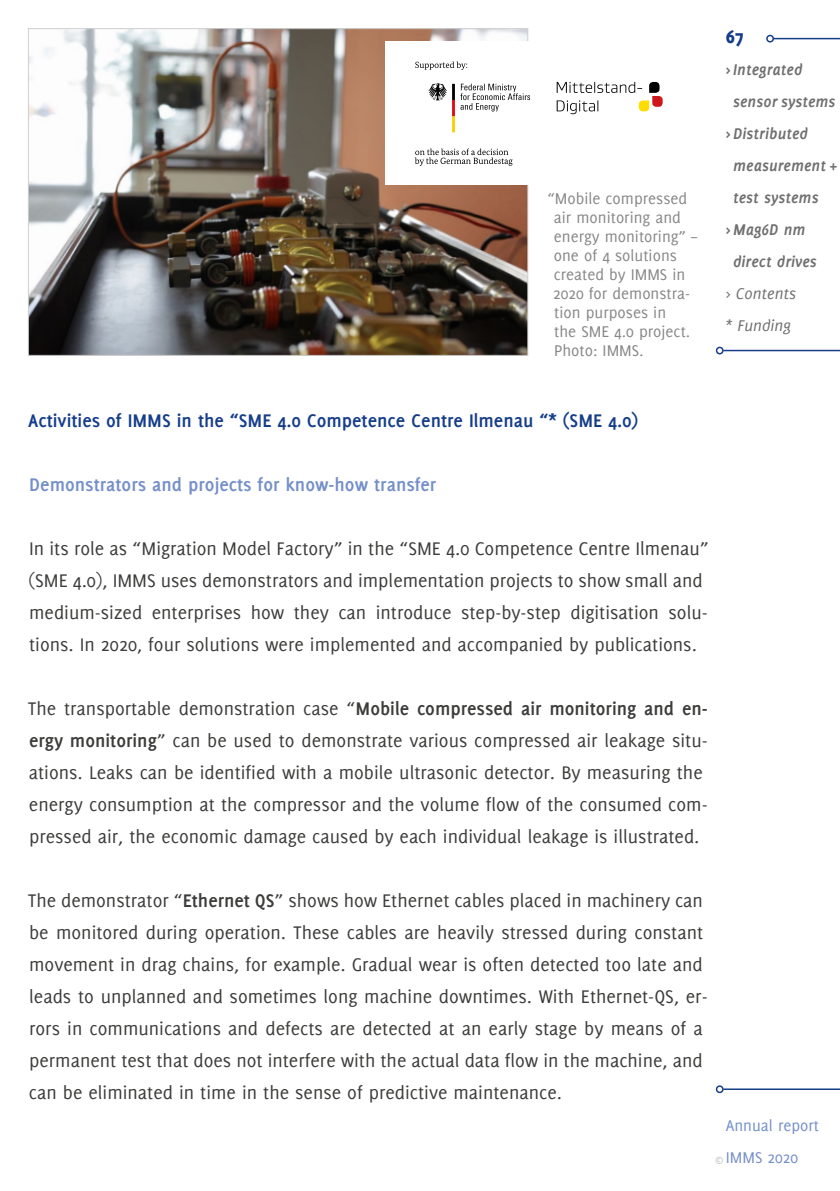
<style>
.page{position:relative;width:840px;height:1191px;background:#fff}
.page>*{position:absolute;margin:0;border:0;box-sizing:border-box;transform-origin:0 0}
.Fließtext-Leerzeile{font:20px/32px "Delicious";color:#3c3c3b}
.Überschrift_2{font:700 20px "Delicious";color:#153d8a}
.Überschrift_3{font:700 20px "Delicious";color:#748fc9}
.t1{font:800 20px "Delicious";color:#153d8a}
.Bildunterschrift{font:17px/19px "Delicious";color:#878787}
.t2{font:italic 700 17px/32px "Delicious";color:#706f6f}
.t3{font:17px/32px "Delicious";color:#748fc9}
.t4{font:italic 17px "Delicious";color:#706f6f}
.s1{font-weight:700}
.s2{font-size:11px;color:#b3b2b2}
</style>
<div class="page">
<hr style="left:773px;top:38px;width:66px;height:1px;background:#153d8a">
<div style="left:765px;top:35px;width:8px;height:8px;border:2px solid #153d8a;border-radius:50%"></div>
<hr style="left:723px;top:350px;width:116px;height:1px;background:#153d8a">
<div style="left:715px;top:347px;width:8px;height:7px;border:2px solid #153d8a;border-radius:50%"></div>
<hr style="left:723px;top:1088px;width:116px;height:2px;background:#153d8a">
<div style="left:715px;top:1085px;width:8px;height:8px;border:2px solid #153d8a;border-radius:50%"></div>
<img style="left:30px;top:30px;width:496px;height:324px">
<div style="left:385px;top:42px;width:153px;height:143px;background:#fff"></div>
<svg style="left:556px;top:82px;width:106px;height:32px"></svg>
<svg style="left:415px;top:61px;width:52px;height:9px"></svg>
<svg style="left:414px;top:148px;width:98px;height:18px"></svg>
<svg style="left:428px;top:83px;width:26px;height:49px"></svg>
<svg style="left:460px;top:84px;width:70px;height:27px"></svg>
<p class="Bildunterschrift" style="left:552px;top:188px;width:146px;text-indent:-6px">“Mobile compressed air monitoring and energy monitoring” – one of 4 solutions created by IMMS in<br>2020 for demonstra&shy;tion purposes in<br>the SME 4.0 project.<br>Photo: IMMS.</p>
<p class="t1" style="left:725px;top:24px;width:19px">67</p>
<p class="t2" style="left:732px;top:53px;width:104px;text-indent:-7px">&gt;Integrated sensor systems</p>
<p class="t2" style="left:725px;top:117px;width:84px">&gt;Distributed</p>
<p class="t2" style="left:732px;top:149px;width:106px">measurement +</p>
<p class="t2" style="left:732px;top:181px;width:87px">test systems</p>
<p class="t2" style="left:725px;top:213px;width:81px">&gt;Mag6D nm</p>
<p class="t2" style="left:732px;top:245px;width:85px">direct drives</p>
<p class="t4" style="left:725px;top:283px;width:72px">&gt; Contents</p>
<p class="t4" style="left:725px;top:315px;width:67px">* Funding</p>
<p class="Überschrift_2" style="left:28px;top:409px;width:611px">Activities of IMMS in the “SME 4.0 Competence Centre Ilmenau “* (SME 4.0)</p>
<p class="Überschrift_3" style="left:29px;top:473px;width:408px">Demonstrators and projects for know-how transfer</p>
<p class="Fließtext-Leerzeile" style="left:28px;top:532px;width:681px">In its role as “Migration Model Factory” in the “SME 4.0 Competence Centre Ilmenau” (SME 4.0), IMMS uses demonstrators and implementation projects to show small and medium-sized enterprises how they can introduce step-by-step digitisation solu&shy;tions. In 2020, four solutions were implemented and accompanied by publications.</p>
<p class="Fließtext-Leerzeile" style="left:28px;top:692px;width:680px">The transportable demonstration case “<span class="s1">Mobile compressed air monitoring and en&shy;ergy monitoring</span>” can be used to demonstrate various compressed air leakage situ&shy;ations. Leaks can be identified with a mobile ultrasonic detector. By measuring the energy consumption at the compressor and the volume flow of the consumed com&shy;pressed air, the economic damage caused by each individual leakage is illustrated.</p>
<p class="Fließtext-Leerzeile" style="left:28px;top:884px;width:680px">The demonstrator “<span class="s1">Ethernet QS</span>” shows how Ethernet cables placed in machinery can be monitored during operation. These cables are heavily stressed during constant movement in drag chains, for example. Gradual wear is often detected too late and leads to unplanned and sometimes long machine downtimes. With Ethernet-QS, er&shy;rors in communications and defects are detected at an early stage by means of a permanent test that does not interfere with the actual data flow in the machine, and can be eliminated in time in the sense of predictive maintenance.</p>
<p class="t3" style="left:714px;top:1109px;width:106px;text-indent:11px">Annual report <span class="s2">©</span>IMMS 2020</p>
</div>
